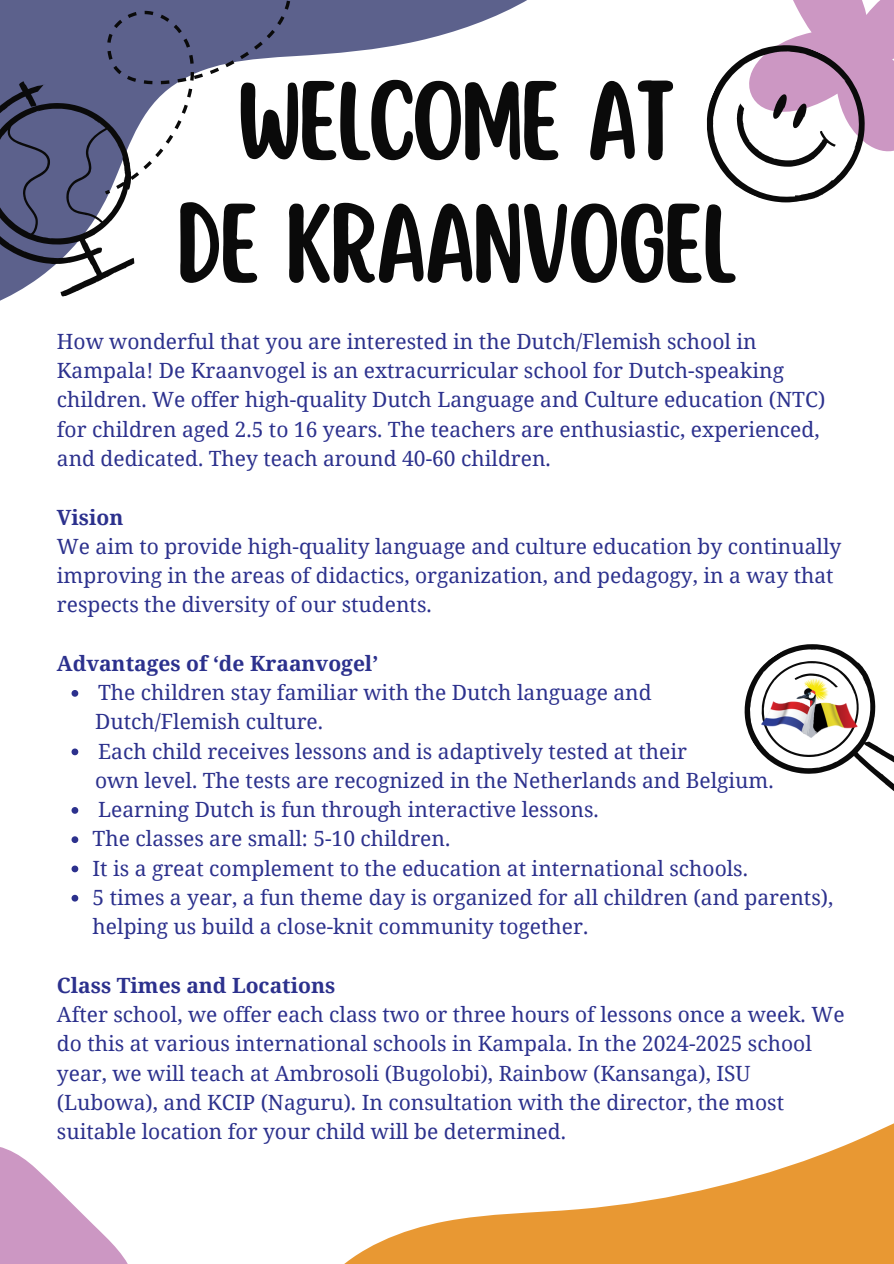
<style>
.page{position:relative;width:894px;height:1264px;background:#fff}
.page>*{position:absolute;margin:0;border:0;box-sizing:border-box;transform-origin:0 0}
.t1{font:99px/122.7px "Scripter";letter-spacing:-.04em;color:#0a0a0a;text-align:center}
.t2{font:21px/29.2px "Noto Serif";color:#2c318d}
.t3{font:700 21px "Noto Serif";color:#2c318d}
</style>
<div class="page">
<svg style="left:317px;top:0;width:210px;height:55px;fill:#5c618c"></svg>
<svg style="left:706px;top:0;width:187px;height:203px"></svg>
<svg style="left:0;top:1147px;width:127px;height:116px"></svg>
<svg style="left:345px;top:1124px;width:548px;height:139px"></svg>
<svg style="left:744px;top:687px;width:149px;height:104px"></svg>
<svg style="left:0;top:0;width:317px;height:301px"></svg>
<svg style="left:71px;top:690px;width:7px;height:6px"></svg>
<svg style="left:71px;top:748px;width:7px;height:7px"></svg>
<svg style="left:71px;top:807px;width:7px;height:6px"></svg>
<svg style="left:71px;top:836px;width:7px;height:7px"></svg>
<svg style="left:71px;top:865px;width:7px;height:7px"></svg>
<svg style="left:71px;top:894px;width:7px;height:7px"></svg>
<img style="left:748px;top:644px;width:124px;height:121px">
<p class="t1" style="left:176px;top:64px;width:561px">WELCOME AT<br>DE KRAANVOGEL</p>
<p class="t2" style="left:57px;top:326px;width:769px">How wonderful that you are interested in the Dutch/Flemish school in Kampala! De Kraanvogel is an extracurricular school for Dutch-speaking children. We offer high-quality Dutch Language and Culture education (NTC) for children aged 2.5 to 16 years. The teachers are enthusiastic, experienced, and dedicated. They teach around 40-60 children.</p>
<p class="t3" style="left:57px;top:502px;width:68px">Vision</p>
<p class="t2" style="left:57px;top:531px;width:785px">We aim to provide high-quality language and culture education by continually improving in the areas of didactics, organization, and pedagogy, in a way that respects the diversity of our students.</p>
<p class="t3" style="left:57px;top:648px;width:323px">Advantages of ‘de Kraanvogel’</p>
<h1 class="t2" style="left:98px;top:677px;width:555px">The children stay familiar with the Dutch language and</h1>
<p class="t2" style="left:95px;top:706px;width:229px">Dutch/Flemish culture.</p>
<p class="t2" style="left:98px;top:735px;width:590px">Each child receives lessons and is adaptively tested at their</p>
<p class="t2" style="left:95px;top:765px;width:679px">own level. The tests are recognized in the Netherlands and Belgium.</p>
<h2 class="t2" style="left:98px;top:794px;width:502px">Learning Dutch is fun through interactive lessons.</h2>
<p class="t2" style="left:93px;top:823px;width:359px">The classes are small: 5-10 children.</p>
<p class="t2" style="left:93px;top:852px;width:656px">It is a great complement to the education at international schools.</p>
<p class="t2" style="left:93px;top:882px;width:742px">5 times a year, a fun theme day is organized for all children (and parents), helping us build a close-knit community together.</p>
<p class="t3" style="left:57px;top:970px;width:280px">Class Times and Locations</p>
<p class="t2" style="left:57px;top:999px;width:789px">After school, we offer each class two or three hours of lessons once a week. We do this at various international schools in Kampala. In the 2024-2025 school year, we will teach at Ambrosoli (Bugolobi), Rainbow (Kansanga), ISU (Lubowa), and KCIP (Naguru). In consultation with the director, the most suitable location for your child will be determined.</p>
</div>
